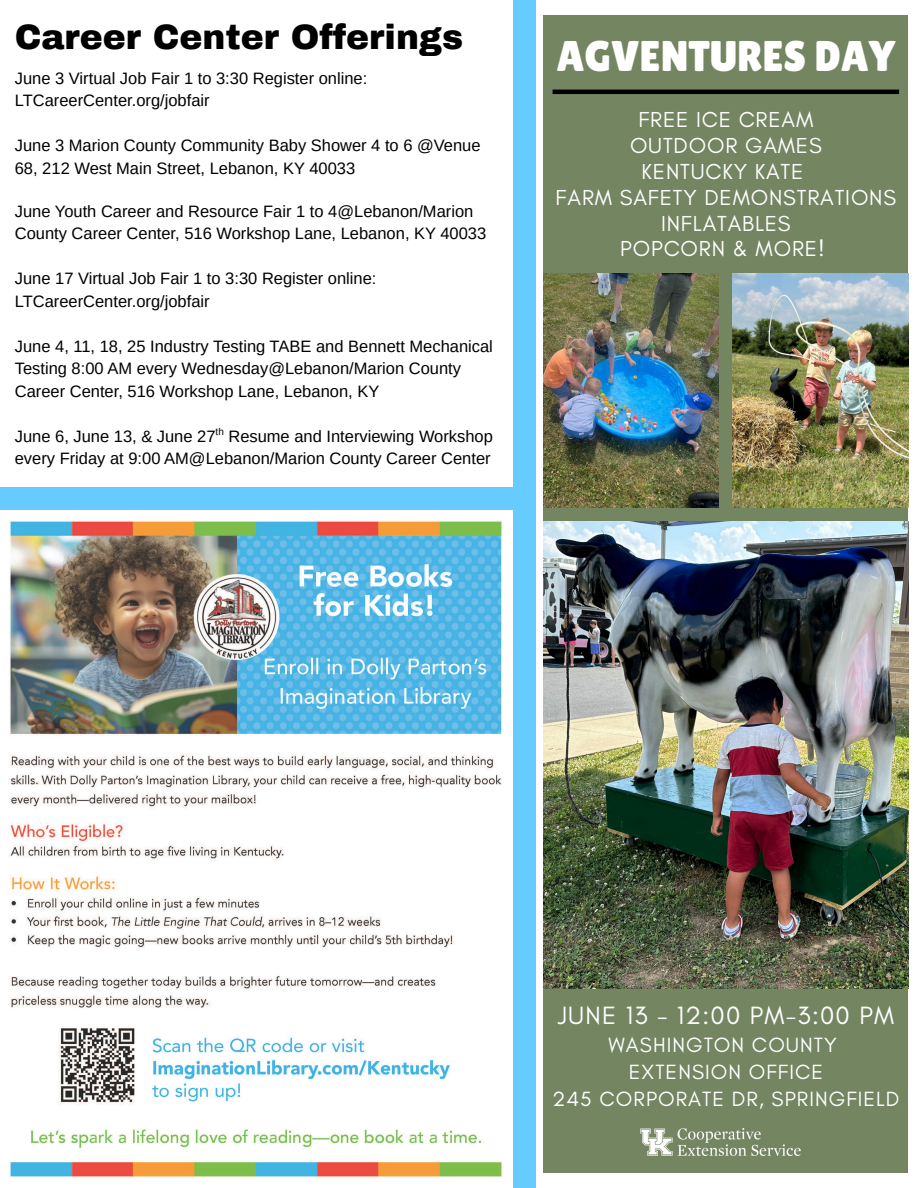
<style>
.page{position:relative;width:918px;height:1188px;background:#fff}
.page>*{position:absolute;margin:0;border:0;box-sizing:border-box;transform-origin:0 0}
.t1{font:42.9px "Lilita One";color:#fff}
.t2{font:900 34.5px "Archivo";color:#000}
.t3{font:25.5px "Glacial Indifference";letter-spacing:.05em;color:#fff}
.t4{font:22.05px/25.8px "Glacial Indifference";letter-spacing:.04em;color:#fff;text-align:center}
.t5{font:21px/27px "Glacial Indifference";letter-spacing:.05em;color:#fff;text-align:center}
.t6{font:16.5px/22.5px "Arimo";color:#000}
.t7{font:9.9px "Arimo";color:#000}
</style>
<div class="page">
<div style="left:513px;top:0;width:23px;height:1188px;background:#66cbff"></div>
<img style="left:9px;top:520px;width:494px;height:658px">
<div style="left:0;top:487px;width:524px;height:23px;background:#66cbff"></div>
<div style="left:544px;top:16px;width:364px;height:1156px;background:#738561"></div>
<img style="left:544px;top:274px;width:174px;height:234px">
<img style="left:733px;top:274px;width:175px;height:234px">
<img style="left:544px;top:521px;width:364px;height:467px">
<hr style="left:553px;top:90px;width:346px;height:4px;background:#000">
<img style="left:640px;top:1128px;width:161px;height:28px">
<p class="t2" style="left:15px;top:18px;width:450px">Career Center Offerings</p>
<p class="t6" style="left:15px;top:67px;width:354px">June 3 Virtual Job Fair 1 to 3:30 Register online:<br>LTCareerCenter.org/jobfair</p>
<p class="t6" style="left:15px;top:134px;width:467px">June 3 Marion County Community Baby Shower 4 to 6 @Venue<br>68, 212 West Main Street, Lebanon, KY 40033</p>
<p class="t6" style="left:15px;top:200px;width:473px">June Youth Career and Resource Fair 1 to 4@Lebanon/Marion<br>County Career Center, 516 Workshop Lane, Lebanon, KY 40033</p>
<p class="t6" style="left:15px;top:267px;width:363px">June 17 Virtual Job Fair 1 to 3:30 Register online:<br>LTCareerCenter.org/jobfair</p>
<p class="t6" style="left:15px;top:335px;width:480px">June 4, 11, 18, 25 Industry Testing TABE and Bennett Mechanical<br>Testing 8:00 AM every Wednesday@Lebanon/Marion County<br>Career Center, 516 Workshop Lane, Lebanon, KY</p>
<p class="t6" style="left:15px;top:425px;width:480px">June 6, June 13, &amp; June 27 Resume and Interviewing Workshop every Friday at 9:00 AM@Lebanon/Marion County Career Center</p>
<p class="t7" style="left:216px;top:426px;width:10px">th</p>
<p class="t1" style="left:557px;top:31px;width:340px">AGVENTURES DAY</p>
<h1 class="t4" style="left:556px;top:106px;width:342px">FREE ICE CREAM<br>OUTDOOR GAMES<br>KENTUCKY KATE<br>FARM SAFETY DEMONSTRATIONS<br>INFLATABLES<br>POPCORN &amp; MORE!</h1>
<h3 class="t3" style="left:558px;top:1000px;width:338px">JUNE 13 - 12:00 PM-3:00 PM</h3>
<h3 class="t5" style="left:553px;top:1031px;width:348px">WASHINGTON COUNTY<br>EXTENSION OFFICE<br>245 CORPORATE DR, SPRINGFIELD</h3>
</div>
